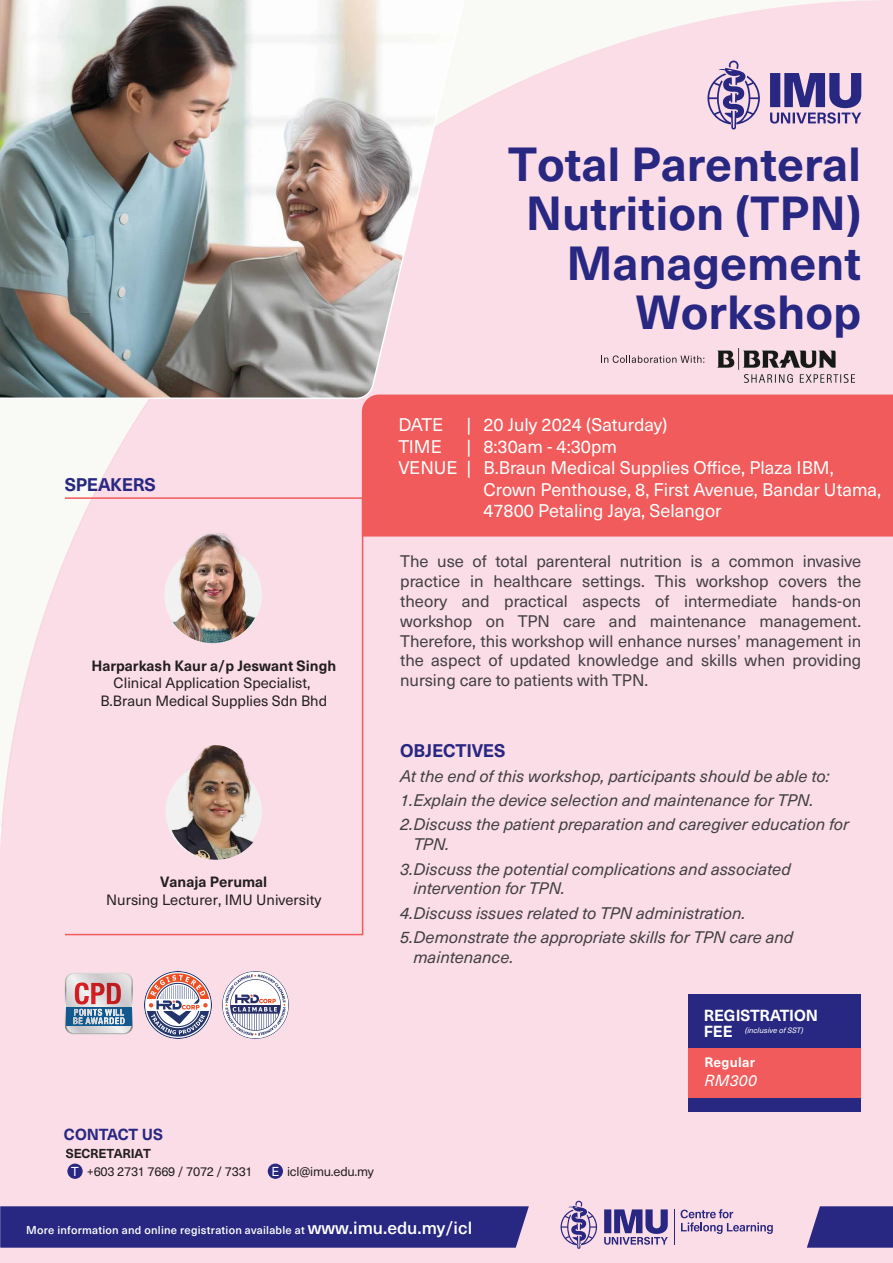
<style>
.page{position:relative;width:893px;height:1263px;background:#fbdde8}
.page>*{position:absolute;margin:0;border:0;box-sizing:border-box;transform-origin:0 0}
.t1{font:700 46.95px/49.3px "Neue Haas Unica";color:#282781;text-align:right}
.t2{font:18px "Neue Haas Unica";color:#fff}
.t3{font:700 18px "Neue Haas Unica";letter-spacing:-.02em;color:#282781}
.t4{font:italic 16.5px/19.8px "Neue Haas Unica";color:#414042}
.t5{font:16.5px/19.8px "Neue Haas Unica";color:#414042;text-align:justify}
.t6{font:700 15.75px "Neue Haas Unica";color:#fff}
.t7{font:700 15.75px "Neue Haas Unica";letter-spacing:-.01em;color:#282781}
.t8{font:italic 15.75px "Neue Haas Unica";letter-spacing:.02em;color:#fff}
.t9{font:14.7px/17.5px "Neue Haas Unica";color:#231f20;text-align:center}
.t10{font:700 14.7px "Neue Haas Unica";color:#231f20}
.t11{font:700 13.5px "Neue Haas Unica";letter-spacing:.02em;color:#fff}
.t12{font:12.75px "Neue Haas Unica";letter-spacing:-.02em;color:#231f20}
.t13{font:700 12.75px "Neue Haas Unica";letter-spacing:-.02em;color:#231f20}
.t14{font:500 11.1px "Neue Haas Unica";letter-spacing:.02em;color:#fff}
.t15{font:italic 7.65px "Neue Haas Unica";color:#fff}
.s1{color:#fff}
.s2{font-weight:700;font-style:normal;font-size:15.75px}
.s3{font-size:17.4px}
</style>
<div class="page">
<div style="left:0;top:1206px;width:529px;height:42px;background:#282781"></div>
<svg style="left:807px;top:1206px;width:86px;height:42px;background:#3a3689"></svg>
<svg style="left:681px;top:1209px;width:92px;height:25px;background:#cdb5d1"></svg>
<hr style="left:674px;top:1209px;width:1px;height:35px;background:#282781">
<svg style="left:561px;top:1201px;width:107px;height:48px;background:#af9cc3"></svg>
<div style="left:67px;top:1163px;width:16px;height:16px;background:#282781;border-radius:50%"></div>
<div style="left:268px;top:1163px;width:15px;height:16px;background:#282781;border-radius:50%"></div>
<svg style="left:601px;top:355px;width:103px;height:8px"></svg>
<img style="left:717px;top:349px;width:137px;height:33px">
<svg style="left:707px;top:61px;width:154px;height:68px;background:#af9cc3"></svg>
<div style="left:64px;top:497px;width:299px;height:438px;border:2px solid #f15b5b"></div>
<div style="left:362px;top:394px;width:531px;height:142px;background:#f15b5b"></div>
<img style="left:0;top:0;width:466px;height:400px">
<img style="left:164px;top:528px;width:97px;height:115px;border-radius:48px">
<img style="left:168px;top:745px;width:96px;height:115px;border-radius:48px">
<div style="left:689px;top:994px;width:172px;height:118px;background:#282781"></div>
<div style="left:689px;top:1048px;width:172px;height:49px;background:#f15b5b"></div>
<svg style="left:65px;top:973px;width:68px;height:61px;background:#b0a6b3"></svg>
<img style="left:145px;top:971px;width:66px;height:67px">
<img style="left:222px;top:971px;width:67px;height:67px">
<h1 class="t1" style="left:508px;top:136px;width:354px">Total Parenteral<br>Nutrition (TPN)<br>Management<br>Workshop</h1>
<p class="t3" style="left:65px;top:471px;width:92px">SPEAKERS</p>
<p class="t10" style="left:91px;top:654px;width:246px">Harparkash Kaur a/p Jeswant Singh</p>
<p class="t9" style="left:100px;top:673px;width:228px">Clinical Application Specialist,<br>B.Braun Medical Supplies Sdn Bhd</p>
<p class="t10" style="left:160px;top:871px;width:109px">Vanaja Perumal</p>
<p class="t9" style="left:106px;top:890px;width:217px">Nursing Lecturer, IMU University</p>
<p class="t7" style="left:64px;top:1122px;width:101px">CONTACT US</p>
<p class="t12" style="left:71px;top:1162px;width:183px"><span class="s1">T</span> +603 2731 7669 / 7072 / 7331</p>
<p class="t12" style="left:271px;top:1162px;width:104px"><span class="s1">E</span> icl@imu.edu.my</p>
<p class="t13" style="left:66px;top:1144px;width:87px">SECRETARIAT</p>
<p class="t2" style="left:398px;top:411px;width:46px">DATE</p>
<p class="t2" style="left:467px;top:411px;width:202px">| 20 July 2024 (Saturday)</p>
<p class="t2" style="left:398px;top:433px;width:45px">TIME</p>
<p class="t2" style="left:467px;top:433px;width:152px">| 8:30am - 4:30pm</p>
<p class="t2" style="left:398px;top:454px;width:437px">VENUE | B.Braun Medical Supplies Office, Plaza IBM,</p>
<p class="t2" style="left:483px;top:476px;width:399px">Crown Penthouse, 8, First Avenue, Bandar Utama,</p>
<p class="t2" style="left:483px;top:498px;width:240px">47800 Petaling Jaya, Selangor</p>
<p class="t5" style="left:400px;top:551px;width:463px">The use of total parenteral nutrition is a common invasive practice in healthcare settings. This workshop covers the theory and practical aspects of intermediate hands-on workshop on TPN care and maintenance management.<br>Therefore, this workshop will enhance nurses’ management in the aspect of updated knowledge and skills when providing nursing care to patients with TPN.</p>
<p class="t3" style="left:400px;top:737px;width:107px">OBJECTIVES</p>
<p class="t4" style="left:400px;top:765px;width:431px">At the end of this workshop, participants should be able to:</p>
<p class="t4" style="left:400px;top:789px;width:415px">1. Explain the device selection and maintenance for TPN.</p>
<p class="t4" style="left:413px;top:814px;width:437px;text-indent:-13px">2. Discuss the patient preparation and caregiver education for<br>TPN.</p>
<p class="t4" style="left:413px;top:858px;width:379px;text-indent:-13px">3. Discuss the potential complications and associated intervention for TPN.</p>
<p class="t4" style="left:400px;top:902px;width:347px">4. Discuss issues related to TPN administration.</p>
<p class="t4" style="left:413px;top:926px;width:382px;text-indent:-13px">5. Demonstrate the appropriate skills for TPN care and maintenance.</p>
<p class="t6" style="left:704px;top:1003px;width:116px">REGISTRATION</p>
<p class="t15" style="left:704px;top:1025px;width:101px"><span class="s2">FEE</span> (inclusive of SST)</p>
<p class="t11" style="left:704px;top:1051px;width:52px">Regular</p>
<p class="t8" style="left:704px;top:1069px;width:54px">RM300</p>
<p class="t14" style="left:26px;top:1221px;width:448px">More information and online registration available at <span class="s3">www.imu.edu.my/icl</span></p>
</div>
